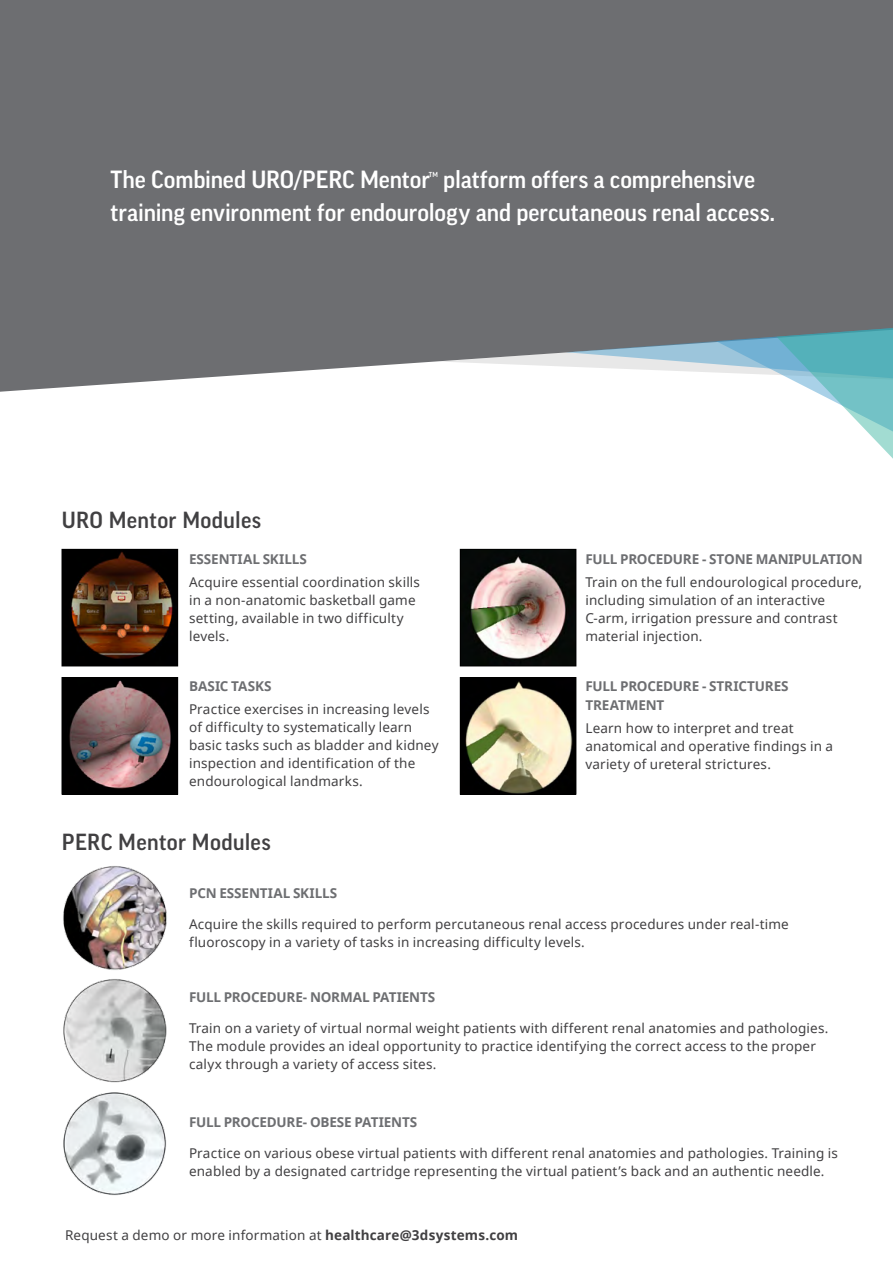
<style>
.page{position:relative;width:893px;height:1263px;background:#fff}
.page>*{position:absolute;margin:0;border:0;box-sizing:border-box;transform-origin:0 0}
.t1{font:500 24px/33px "Good Pro";letter-spacing:-.005em;color:#fff}
.t2{font:500 22.5px "Good Pro";letter-spacing:.015em;color:#414042}
.t3{font:13.5px/18px "Noto Sans";letter-spacing:.01em;color:#414042}
.t4{font:700 13.5px/19.5px "Noto Sans";letter-spacing:-.01em;color:#6d6e71}
.t5{font:500 7.05px "Good Pro";color:#fff}
.s1{font-weight:700}
</style>
<div class="page">
<div style="left:0;top:0;width:893px;height:467px;background:#6d6e71"></div>
<svg style="left:0;top:361px;width:577px;height:328px"></svg>
<svg style="left:439px;top:328px;width:454px;height:163px"></svg>
<img style="left:64px;top:679px;width:112px;height:113px">
<div style="left:62px;top:677px;width:116px;height:117px;border:1px solid #000"></div>
<img style="left:462px;top:551px;width:112px;height:113px">
<div style="left:460px;top:549px;width:116px;height:117px;border:1px solid #000"></div>
<img style="left:462px;top:679px;width:112px;height:113px">
<div style="left:460px;top:677px;width:116px;height:117px;border:1px solid #000"></div>
<img style="left:64px;top:551px;width:112px;height:113px">
<div style="left:62px;top:549px;width:116px;height:117px;border:1px solid #000"></div>
<img style="left:63px;top:866px;width:104px;height:104px">
<img style="left:63px;top:979px;width:104px;height:104px">
<img style="left:63px;top:1092px;width:103px;height:104px">
<h1 class="t1" style="left:111px;top:163px;width:321px">The Combined URO/PERC Mentor</h1>
<p class="t5" style="left:429px;top:170px;width:11px">TM</p>
<h1 class="t1" style="left:111px;top:163px;width:666px;text-indent:333px">platform offers a comprehensive training environment for endourology and percutaneous renal access.</h1>
<h2 class="t2" style="left:62px;top:507px;width:201px">URO Mentor Modules</h2>
<p class="t4" style="left:189px;top:548px;width:119px">ESSENTIAL SKILLS</p>
<p class="t3" style="left:189px;top:572px;width:232px">Acquire essential coordination skills in a non-anatomic basketball game setting, available in two difficulty levels.</p>
<p class="t4" style="left:189px;top:676px;width:84px">BASIC TASKS</p>
<p class="t3" style="left:189px;top:700px;width:251px">Practice exercises in increasing levels of difficulty to systematically learn basic tasks such as bladder and kidney inspection and identification of the endourological landmarks.</p>
<h2 class="t2" style="left:62px;top:829px;width:210px">PERC Mentor Modules</h2>
<p class="t4" style="left:585px;top:548px;width:279px">FULL PROCEDURE - STONE MANIPULATION</p>
<p class="t3" style="left:585px;top:573px;width:278px">Train on the full endourological procedure, including simulation of an interactive C-arm, irrigation pressure and contrast material injection.</p>
<p class="t4" style="left:585px;top:676px;width:205px">FULL PROCEDURE - STRICTURES<br>TREATMENT</p>
<p class="t3" style="left:585px;top:719px;width:249px">Learn how to interpret and treat anatomical and operative findings in a variety of ureteral strictures.</p>
<p class="t4" style="left:189px;top:883px;width:150px">PCN ESSENTIAL SKILLS</p>
<p class="t3" style="left:189px;top:915px;width:601px">Acquire the skills required to perform percutaneous renal access procedures under real-time fluoroscopy in a variety of tasks in increasing difficulty levels.</p>
<p class="t4" style="left:189px;top:987px;width:248px">FULL PROCEDURE- NORMAL PATIENTS</p>
<p class="t3" style="left:189px;top:1018px;width:641px">Train on a variety of virtual normal weight patients with different renal anatomies and pathologies.<br>The module provides an ideal opportunity to practice identifying the correct access to the proper calyx through a variety of access sites.</p>
<p class="t4" style="left:189px;top:1112px;width:230px">FULL PROCEDURE- OBESE PATIENTS</p>
<p class="t3" style="left:189px;top:1144px;width:650px">Practice on various obese virtual patients with different renal anatomies and pathologies. Training is enabled by a designated cartridge representing the virtual patient’s back and an authentic needle.</p>
<p class="t3" style="left:65px;top:1226px;width:455px">Request a demo or more information at <span class="s1">healthcare@3dsystems.com</span></p>
</div>
